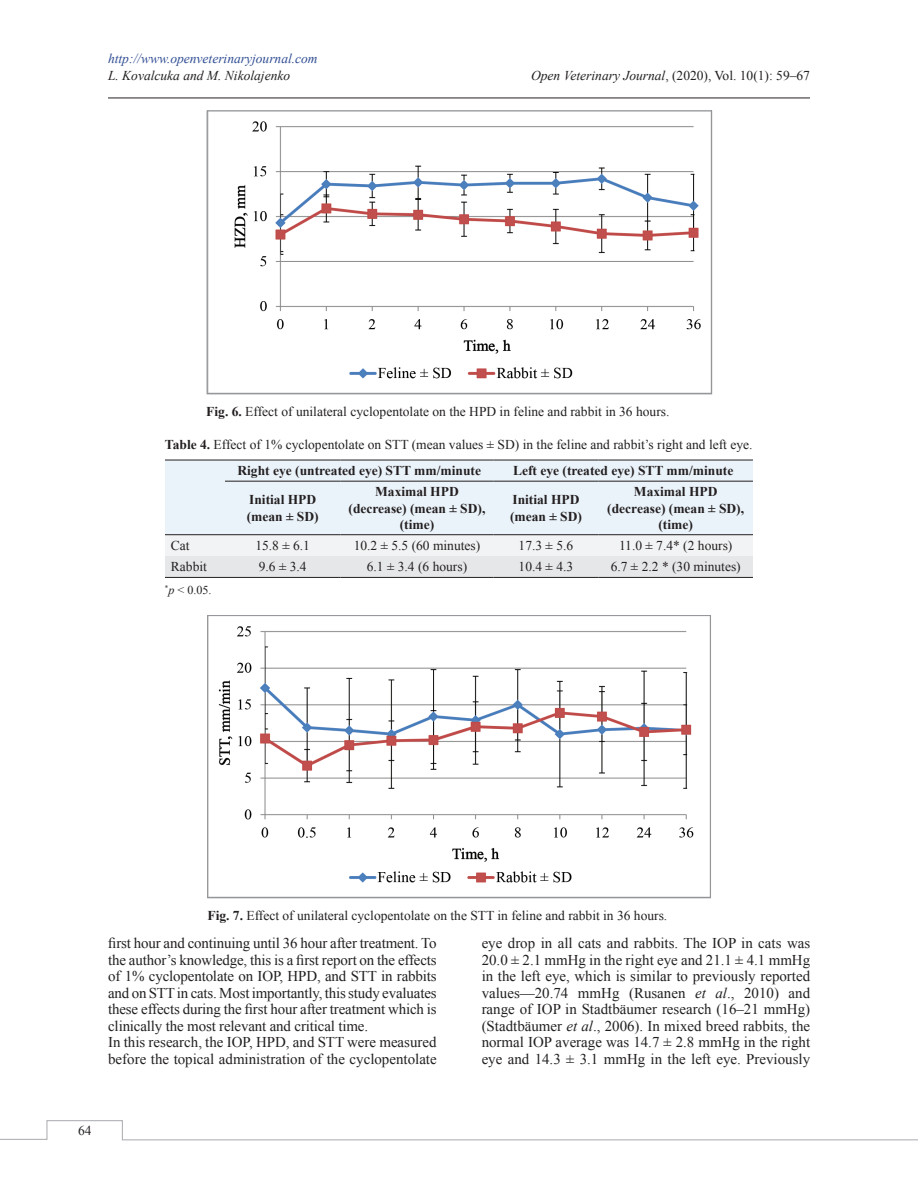
<style>
.page{position:relative;width:918px;height:1188px;background:#fff}
.page>*{position:absolute;margin:0;border:0;box-sizing:border-box;transform-origin:0 0}
.Para{font:15px/16.5px "Times New Roman";color:#231f20;text-align:justify}
.Table_Text{font:700 13.5px/16.2px "Times New Roman";color:#231f20}
.Fig_Caption{font:13.5px "Times New Roman";color:#231f20}
.Table_Caption{font:13.5px "Times New Roman";color:#231f20}
.Table_Text-2{font:13.5px "Times New Roman";color:#231f20}
.t1{font:italic 13.5px "Times New Roman";color:#304d94}
.t2{font:italic 13.5px "Times New Roman";color:#231f20}
.Table_Source{font:12px "Times New Roman";color:#231f20}
.s1{font-style:italic}
.s2{font-weight:700}
</style>
<div class="page">
<hr style="left:108px;top:98px;width:702px;height:1px;background:#231f20">
<svg style="left:0;top:1120px;width:918px;height:21px"></svg>
<div style="left:165px;top:461px;width:588px;height:73px;background:#ebf3fa"></div>
<svg style="left:165px;top:535px;width:588px;height:42px"></svg>
<hr style="left:225px;top:460px;width:115px;height:1px;background:#231f20">
<hr style="left:340px;top:460px;width:153px;height:1px;background:#231f20">
<hr style="left:493px;top:460px;width:105px;height:1px;background:#231f20">
<hr style="left:598px;top:460px;width:155px;height:1px;background:#231f20">
<hr style="left:225px;top:481px;width:115px;height:1px;background:#231f20">
<hr style="left:340px;top:481px;width:153px;height:1px;background:#231f20">
<hr style="left:493px;top:481px;width:105px;height:1px;background:#231f20">
<hr style="left:598px;top:481px;width:155px;height:1px;background:#231f20">
<hr style="left:225px;top:534px;width:115px;height:1px;background:#231f20">
<hr style="left:340px;top:534px;width:153px;height:1px;background:#231f20">
<hr style="left:493px;top:534px;width:105px;height:1px;background:#231f20">
<hr style="left:598px;top:534px;width:155px;height:1px;background:#231f20">
<hr style="left:165px;top:460px;width:60px;height:1px;background:#231f20">
<hr style="left:165px;top:534px;width:60px;height:1px;background:#231f20">
<hr style="left:165px;top:577px;width:60px;height:1px;background:#231f20">
<hr style="left:225px;top:577px;width:115px;height:1px;background:#231f20">
<hr style="left:340px;top:577px;width:153px;height:1px;background:#231f20">
<hr style="left:493px;top:577px;width:105px;height:1px;background:#231f20">
<hr style="left:598px;top:577px;width:155px;height:1px;background:#231f20">
<img style="left:234px;top:121px;width:467px;height:258px">
<div style="left:207px;top:111px;width:505px;height:283px;border:1px solid #939598"></div>
<img style="left:218px;top:626px;width:476px;height:257px">
<div style="left:207px;top:615px;width:504px;height:283px;border:1px solid #939598"></div>
<p class="t1" style="left:108px;top:50px;width:211px">http://www.openveterinaryjournal.com</p>
<p class="t2" style="left:108px;top:66px;width:184px">L. Kovalcuka and M. Nikolajenko</p>
<p class="Table_Caption" style="left:531px;top:66px;width:280px"><span class="s1">Open Veterinary Journal</span>, (2020), Vol. 10(1): 59–67</p>
<p class="Fig_Caption" style="left:206px;top:402px;width:465px"><span class="s2">Fig. 6.</span> Effect of unilateral cyclopentolate on the HPD in feline and rabbit in 36 hours.</p>
<p class="Table_Caption" style="left:165px;top:436px;width:589px"><span class="s2">Table 4.</span> Effect of 1% cyclopentolate on STT (mean values ± SD) in the feline and rabbit’s right and left eye.</p>
<p class="Table_Text" style="left:237px;top:462px;width:245px">Right eye (untreated eye) STT mm/minute</p>
<p class="Table_Text" style="left:513px;top:462px;width:222px">Left eye (treated eye) STT mm/minute</p>
<p class="Table_Text" style="left:247px;top:491px;width:73px">Initial HPD (mean ± SD)</p>
<p class="Table_Text" style="left:349px;top:483px;width:138px;text-align:center">Maximal HPD (decrease) (mean ± SD), (time)</p>
<p class="Table_Text" style="left:510px;top:491px;width:73px">Initial HPD (mean ± SD)</p>
<p class="Table_Text" style="left:607px;top:483px;width:138px;text-align:center">Maximal HPD (decrease) (mean ± SD), (time)</p>
<p class="Table_Text-2" style="left:171px;top:536px;width:20px">Cat</p>
<p class="Table_Text-2" style="left:255px;top:536px;width:56px">15.8 ± 6.1</p>
<p class="Table_Text-2" style="left:354px;top:536px;width:128px">10.2 ± 5.5 (60 minutes)</p>
<p class="Table_Text-2" style="left:519px;top:536px;width:56px">17.3 ± 5.6</p>
<p class="Table_Text-2" style="left:619px;top:536px;width:115px">11.0 ± 7.4* (2 hours)</p>
<p class="Table_Text-2" style="left:171px;top:558px;width:38px">Rabbit</p>
<p class="Table_Text-2" style="left:259px;top:558px;width:49px">9.6 ± 3.4</p>
<p class="Table_Text-2" style="left:367px;top:558px;width:102px">6.1 ± 3.4 (6 hours)</p>
<p class="Table_Text-2" style="left:519px;top:558px;width:56px">10.4 ± 4.3</p>
<p class="Table_Text-2" style="left:611px;top:558px;width:132px">6.7 ± 2.2 * (30 minutes)</p>
<p class="Table_Source" style="left:165px;top:582px;width:48px"><sup>*</sup><span class="s1">p</span> &lt; 0.05.</p>
<p class="Fig_Caption" style="left:207px;top:906px;width:461px"><span class="s2">Fig. 7.</span> Effect of unilateral cyclopentolate on the STT in feline and rabbit in 36 hours.</p>
<p class="Para" style="left:108px;top:935px;width:330px">first hour and continuing until 36 hour after treatment. To the author’s knowledge, this is a first report on the effects of 1% cyclopentolate on IOP, HPD, and STT in rabbits and on STT in cats. Most importantly, this study evaluates these effects during the first hour after treatment which is clinically the most relevant and critical time.</p>
<p class="Para" style="left:108px;top:1034px;width:330px">In this research, the IOP, HPD, and STT were measured before the topical administration of the cyclopentolate</p>
<p class="Para" style="left:482px;top:935px;width:330px">eye drop in all cats and rabbits. The IOP in cats was 20.0 ± 2.1 mmHg in the right eye and 21.1 ± 4.1 mmHg in the left eye, which is similar to previously reported values—20.74 mmHg (Rusanen <span class="s1">et al</span>., 2010) and range of IOP in Stadtbäumer research (16–21 mmHg) (Stadtbäumer <span class="s1">et al</span>., 2006). In mixed breed rabbits, the normal IOP average was 14.7 ± 2.8 mmHg in the right eye and 14.3 ± 3.1 mmHg in the left eye. Previously</p>
<p class="Table_Caption" style="left:78px;top:1121px;width:15px">64</p>
</div>
